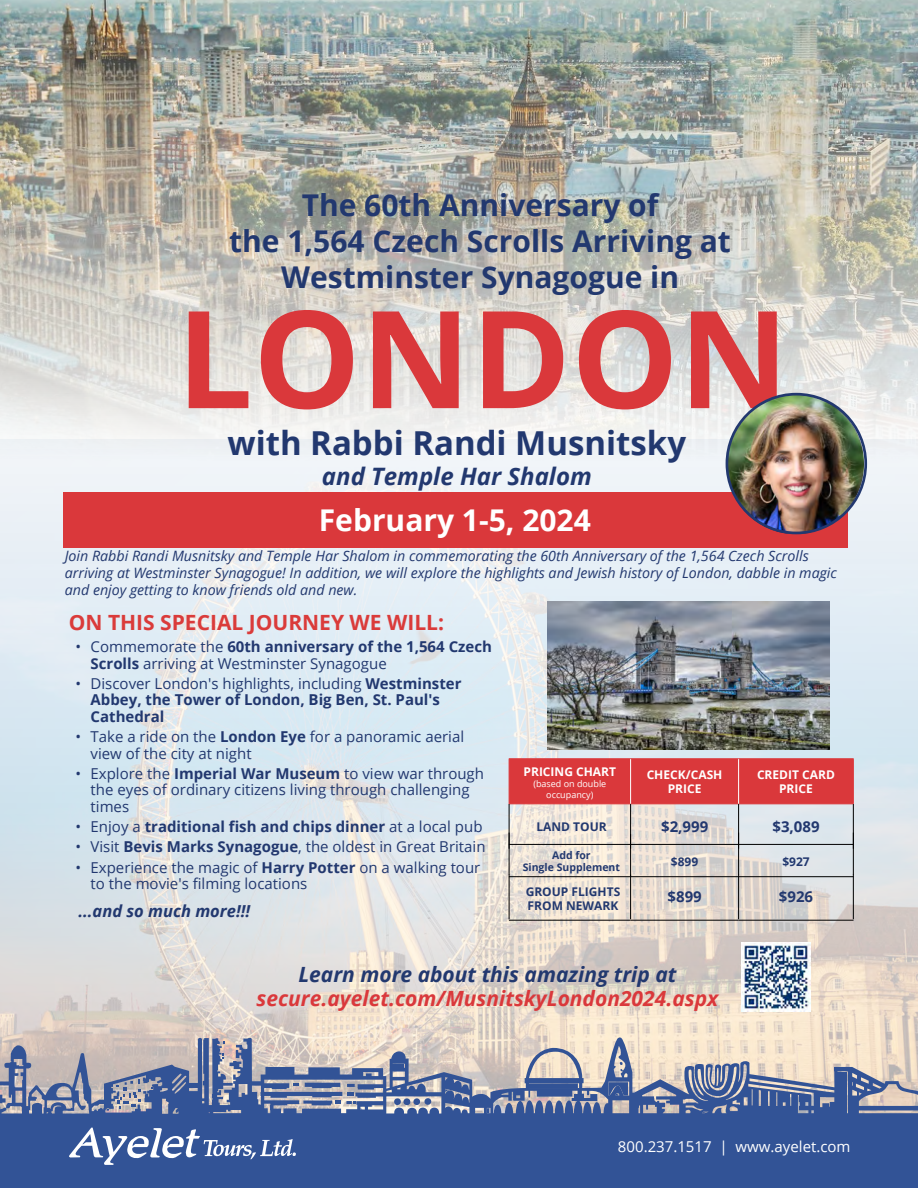
<style>
.page{position:relative;width:918px;height:1188px;background:#fff}
.page>*{position:absolute;margin:0;border:0;box-sizing:border-box;transform-origin:0 0}
.t1{font:700 135.45px "Open Sans";color:#da383b}
.t2{font:700 33px "Open Sans";color:#22386f}
.t3{font:700 30px/36px "Open Sans";color:#22386f;text-align:center}
.t4{font:700 30px "Open Sans";color:#fff}
.t5{font:italic 700 24px "Open Sans";color:#22386f}
.t6{font:italic 700 21px "Open Sans";color:#da383b}
.t7{font:italic 700 21px "Open Sans";color:#22386f}
.t8{font:700 21px "Open Sans";color:#da3b3a}
.t9{font:italic 700 16.5px "Open Sans";color:#22386f}
.t10{font:15px/16.5px "Open Sans";color:#22386f}
.t11{font:700 15px/16.5px "Open Sans";color:#22386f}
.t12{font:15px "Open Sans";color:#fff}
.t13{font:italic 14.25px/17.1px "Open Sans";color:#22386f}
.t14{font:700 12px/14.4px "Open Sans";color:#fff;text-align:center}
.t15{font:700 12px/14.4px "Open Sans";color:#22386f}
.t16{font:700 10.5px/12.6px "Open Sans";color:#22386f;text-align:center}
.t17{font:9px/10.8px "Open Sans";color:#fff;text-align:center}
.s1{font-style:inherit}
.s2{font-weight:700}
.s3{font-weight:400}
</style>
<div class="page">
<img style="left:0;top:0;width:918px;height:439px">
<img style="left:0;top:439px;width:918px;height:598px">
<svg style="left:0;top:1037px;width:918px;height:151px;background:#6d7da5"></svg>
<div style="left:394px;top:1098px;width:7px;height:7px;background:#325396;border-radius:50%"></div>
<div style="left:403px;top:1098px;width:7px;height:7px;background:#325396;border-radius:50%"></div>
<div style="left:413px;top:1098px;width:7px;height:7px;background:#325396;border-radius:50%"></div>
<div style="left:424px;top:1098px;width:7px;height:7px;background:#325396;border-radius:50%"></div>
<svg style="left:116px;top:1079px;width:25px;height:29px"></svg>
<svg style="left:293px;top:1083px;width:70px;height:26px;background:#8f96ae"></svg>
<svg style="left:67px;top:1128px;width:229px;height:37px"></svg>
<div style="left:510px;top:759px;width:343px;height:45px;background:#da383b"></div>
<hr style="left:509px;top:758px;width:122px;height:1px;background:#db383b">
<hr style="left:631px;top:758px;width:108px;height:1px;background:#db383b">
<hr style="left:739px;top:758px;width:115px;height:1px;background:#db383b">
<hr style="left:509px;top:759px;width:1px;height:45px;background:#db383b">
<hr style="left:853px;top:759px;width:1px;height:45px;background:#db383b">
<hr style="left:509px;top:804px;width:122px;height:1px;background:#db383b">
<hr style="left:631px;top:804px;width:108px;height:1px;background:#db383b">
<hr style="left:739px;top:804px;width:115px;height:1px;background:#db383b">
<hr style="left:509px;top:804px;width:1px;height:45px;background:#000">
<hr style="left:630px;top:804px;width:1px;height:45px;background:#000">
<hr style="left:738px;top:804px;width:1px;height:45px;background:#000">
<hr style="left:853px;top:804px;width:1px;height:45px;background:#000">
<hr style="left:509px;top:844px;width:122px;height:1px;background:#000">
<hr style="left:509px;top:833px;width:1px;height:42px;background:#000">
<hr style="left:631px;top:844px;width:108px;height:1px;background:#000">
<hr style="left:630px;top:834px;width:1px;height:43px;background:#000">
<hr style="left:739px;top:844px;width:115px;height:1px;background:#000">
<hr style="left:738px;top:833px;width:1px;height:42px;background:#000">
<hr style="left:853px;top:833px;width:1px;height:42px;background:#000">
<hr style="left:509px;top:876px;width:122px;height:1px;background:#000">
<hr style="left:631px;top:876px;width:108px;height:1px;background:#000">
<hr style="left:739px;top:876px;width:115px;height:1px;background:#000">
<hr style="left:630px;top:759px;width:1px;height:45px;background:#fff">
<hr style="left:738px;top:759px;width:1px;height:45px;background:#fff">
<div style="left:63px;top:492px;width:784px;height:56px;background:#da383b"></div>
<img style="left:548px;top:602px;width:282px;height:148px">
<img style="left:727px;top:395px;width:137px;height:139px">
<div style="left:726px;top:393px;width:141px;height:141px;border:3px solid #22386f;border-radius:50%"></div>
<img style="left:741px;top:943px;width:69px;height:69px">
<hr style="left:509px;top:875px;width:1px;height:44px;background:#000">
<hr style="left:630px;top:875px;width:1px;height:44px;background:#000">
<hr style="left:738px;top:875px;width:1px;height:44px;background:#000">
<hr style="left:853px;top:875px;width:1px;height:44px;background:#000">
<hr style="left:509px;top:920px;width:122px;height:1px;background:#000">
<hr style="left:631px;top:920px;width:108px;height:1px;background:#000">
<hr style="left:739px;top:920px;width:115px;height:1px;background:#000">
<h3 class="t3" style="left:229px;top:186px;width:503px">The 60th Anniversary of<br>the 1,564 Czech Scrolls Arriving at<br>Westminster Synagogue in</h3>
<h1 class="t1" style="left:177px;top:263px;width:614px">LONDON</h1>
<h2 class="t2" style="left:228px;top:419px;width:460px">with Rabbi Randi Musnitsky</h2>
<h3 class="t5" style="left:322px;top:460px;width:271px">and Temple Har Shalom</h3>
<h3 class="t4" style="left:319px;top:499px;width:274px">February 1-5, 2024</h3>
<p class="t13" style="left:65px;top:547px;width:774px">Join Rabbi Randi Musnitsky and Temple Har Shalom in commemorating the 60th Anniversary of the 1,564 Czech Scrolls arriving at Westminster Synagogue! In addition, we will explore the highlights and Jewish history of London, dabble in magic and enjoy getting to know friends old and new.</p>
<h3 class="t8" style="left:69px;top:608px;width:377px"><span class="s1">ON</span> THIS SPECIAL JOURNEY <span class="s1">WE WILL</span>:</h3>
<p class="t10" style="left:91px;top:638px;width:403px;text-indent:-15px">• Commemorate the <span class="s2">60th anniversary of the 1,564 Czech<br>Scrolls</span> arriving at Westminster Synagogue</p>
<p class="t11" style="left:91px;top:675px;width:372px;text-indent:-15px"><span class="s3">• Discover London's highlights, including</span> Westminster<br>Abbey, the Tower of London, Big Ben, St. Paul's<br>Cathedral</p>
<p class="t10" style="left:91px;top:728px;width:375px;text-indent:-15px">• Take a ride on the <span class="s2">London Eye</span> for a panoramic aerial view of the city at night</p>
<p class="t10" style="left:91px;top:765px;width:395px;text-indent:-15px">• Explore the <span class="s2">Imperial War Museum</span> to view war through the eyes of ordinary citizens living through challenging times</p>
<p class="t11" style="left:76px;top:818px;width:408px"><span class="s3">• Enjoy a</span> traditional fish and chips dinner <span class="s3">at a local pub</span></p>
<p class="t10" style="left:76px;top:838px;width:411px">• Visit <span class="s2">Bevis Marks Synagogue</span>, the oldest in Great Britain</p>
<p class="t10" style="left:91px;top:858px;width:391px;text-indent:-15px">• Experience the magic of <span class="s2">Harry Potter</span> on a walking tour to the movie's filming locations</p>
<p class="t9" style="left:79px;top:900px;width:173px">...and so much more!!!</p>
<p class="t14" style="left:524px;top:764px;width:94px">PRICING CHART</p>
<p class="t17" style="left:533px;top:778px;width:75px">(based on double occupancy)</p>
<p class="t14" style="left:647px;top:767px;width:77px">CHECK/CASH<br>PRICE</p>
<p class="t14" style="left:757px;top:767px;width:79px">CREDIT CARD<br>PRICE</p>
<p class="t15" style="left:536px;top:819px;width:72px">LAND TOUR</p>
<p class="t11" style="left:661px;top:818px;width:49px">$2,999</p>
<p class="t11" style="left:772px;top:818px;width:49px">$3,089</p>
<p class="t16" style="left:523px;top:848px;width:99px">Add for<br>Single Supplement</p>
<p class="t15" style="left:671px;top:854px;width:29px">$899</p>
<p class="t15" style="left:782px;top:854px;width:29px">$927</p>
<p class="t15" style="left:526px;top:884px;width:96px">GROUP FLIGHTS<br>FROM NEWARK</p>
<p class="t11" style="left:668px;top:888px;width:36px">$899</p>
<p class="t11" style="left:779px;top:888px;width:36px">$926</p>
<h3 class="t7" style="left:298px;top:959px;width:380px">Learn more about this amazing trip at</h3>
<h3 class="t6" style="left:257px;top:984px;width:463px">secure.ayelet.com/MusnitskyLondon2024.aspx</h3>
<p class="t12" style="left:618px;top:1136px;width:234px">800.237.1517 | www.ayelet.com</p>
</div>
